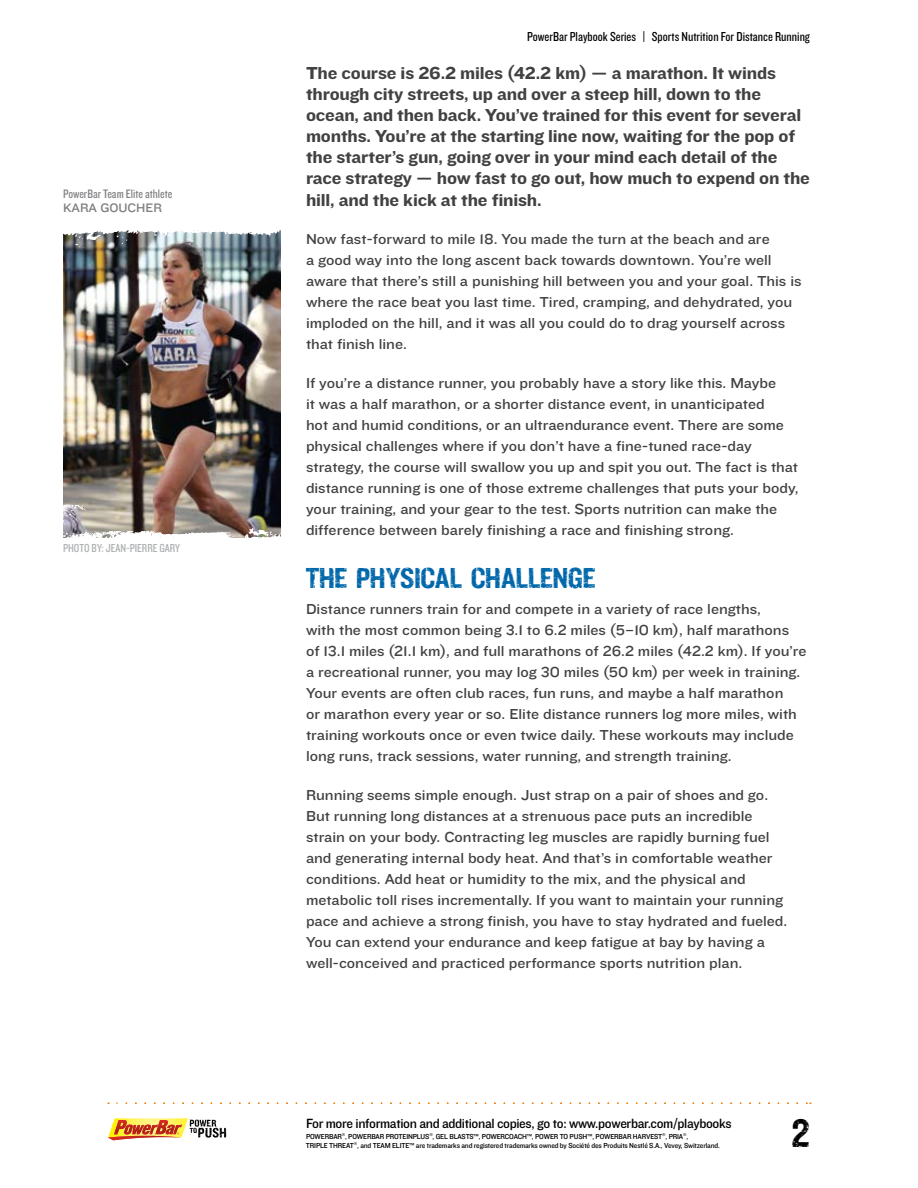
<style>
.page{position:relative;width:918px;height:1188px;background:#fff}
.page>*{position:absolute;margin:0;border:0;box-sizing:border-box;transform-origin:0 0}
.t1{font:39px "Power Bar K0 Beta 50 Distressed";color:#000}
.t2{font:28.5px "Power Bar K0 Beta 50 Distressed";letter-spacing:.005em;color:#0067ab}
.t3{font:18px/21px "Knockout HTF52 Cruiserweight";letter-spacing:-.01em;color:#414142}
.t4{font:15px/21px "Knockout HTF32 Junior Cruiserwt";color:#414142}
.t5{font:13.8px "Knockout HTF31 Junior Middlewt";letter-spacing:-.025em;color:#000}
.t6{font:13.5px "Knockout HTF29 Junior Liteweight";color:#000}
.t7{font:12.75px "Knockout HTF29 Junior Liteweight";color:#807f83}
.t8{font:12.75px "Knockout HTF32 Junior Cruiserwt";color:#807f83}
.t9{font:12px "Knockout HTF29 Junior Liteweight";color:#aeb0b2}
.t10{font:7.5px/9px "Knockout HTF31 Junior Middlewt";letter-spacing:-.02em;color:#000}
</style>
<div class="page">
<svg style="left:117px;top:1102px;width:694px;height:2px"></svg>
<img style="left:63px;top:300px;width:218px;height:205px">
<img style="left:63px;top:505px;width:218px;height:33px">
<img style="left:63px;top:230px;width:218px;height:70px">
<svg style="left:108px;top:1118px;width:118px;height:22px"></svg>
<p class="t7" style="left:63px;top:187px;width:111px">PowerBar Team Elite athlete</p>
<p class="t8" style="left:63px;top:200px;width:101px">Kara Goucher</p>
<p class="t9" style="left:63px;top:542px;width:118px">PHOTO BY: Jean-Pierre Gary</p>
<p class="t6" style="left:527px;top:29px;width:284px">PowerBar Playbook Series | Sports Nutrition For Distance Running</p>
<p class="t3" style="left:306px;top:63px;width:506px">The course is 26.2 miles (42.2 km) — a marathon. It winds through city streets, up and over a steep hill, down to the ocean, and then back. You’ve trained for this event for several months. You’re at the starting line now, waiting for the pop of the starter’s gun, going over in your mind each detail of the race strategy — how fast to go out, how much to expend on the hill, and the kick at the finish.</p>
<p class="t4" style="left:306px;top:229px;width:497px">Now fast-forward to mile 18. You made the turn at the beach and are<br>a good way into the long ascent back towards downtown. You’re well aware that there’s still a punishing hill between you and your goal. This is where the race beat you last time. Tired, cramping, and dehydrated, you imploded on the hill, and it was all you could do to drag yourself across that finish line.</p>
<p class="t4" style="left:306px;top:372px;width:494px">If you’re a distance runner, you probably have a story like this. Maybe<br>it was a half marathon, or a shorter distance event, in unanticipated<br>hot and humid conditions, or an ultraendurance event. There are some physical challenges where if you don’t have a fine-tuned race-day strategy, the course will swallow you up and spit you out. The fact is that distance running is one of those extreme challenges that puts your body, your training, and your gear to the test. Sports nutrition can make the difference between barely finishing a race and finishing strong.</p>
<h2 class="t2" style="left:306px;top:564px;width:292px">THE PHYSICAL CHALLENGE</h2>
<p class="t4" style="left:306px;top:599px;width:502px">Distance runners train for and compete in a variety of race lengths,<br>with the most common being 3.1 to 6.2 miles (5–10 km), half marathons of 13.1 miles (21.1 km), and full marathons of 26.2 miles (42.2 km). If you’re a recreational runner, you may log 30 miles (50 km) per week in training.<br>Your events are often club races, fun runs, and maybe a half marathon<br>or marathon every year or so. Elite distance runners log more miles, with training workouts once or even twice daily. These workouts may include long runs, track sessions, water running, and strength training.</p>
<p class="t4" style="left:306px;top:785px;width:483px">Running seems simple enough. Just strap on a pair of shoes and go.<br>But running long distances at a strenuous pace puts an incredible strain on your body. Contracting leg muscles are rapidly burning fuel and generating internal body heat. And that’s in comfortable weather conditions. Add heat or humidity to the mix, and the physical and metabolic toll rises incrementally. If you want to maintain your running pace and achieve a strong finish, you have to stay hydrated and fueled.<br>You can extend your endurance and keep fatigue at bay by having a well-conceived and practiced performance sports nutrition plan.</p>
<p class="t5" style="left:306px;top:1116px;width:427px">For more information and additional copies, go to: www.powerbar.com/playbooks</p>
<p class="t10" style="left:306px;top:1132px;width:416px">POWERBAR<sup>®</sup>, POWERBAR PROTEINPLUS<sup>®</sup>, GEL BLASTS™, POWERCOACH™, POWER TO PUSH™, POWERBAR HARVEST<sup>®</sup>, PRIA<sup>®</sup>,<br>TRIPLE THREAT<sup>®</sup>, and TEAM ELITE™ are trademarks and registered trademarks owned by Société des Produits Nestlé S.A., Vevey, Switzerland.</p>
<h1 class="t1" style="left:791px;top:1115px;width:21px">2</h1>
</div>
